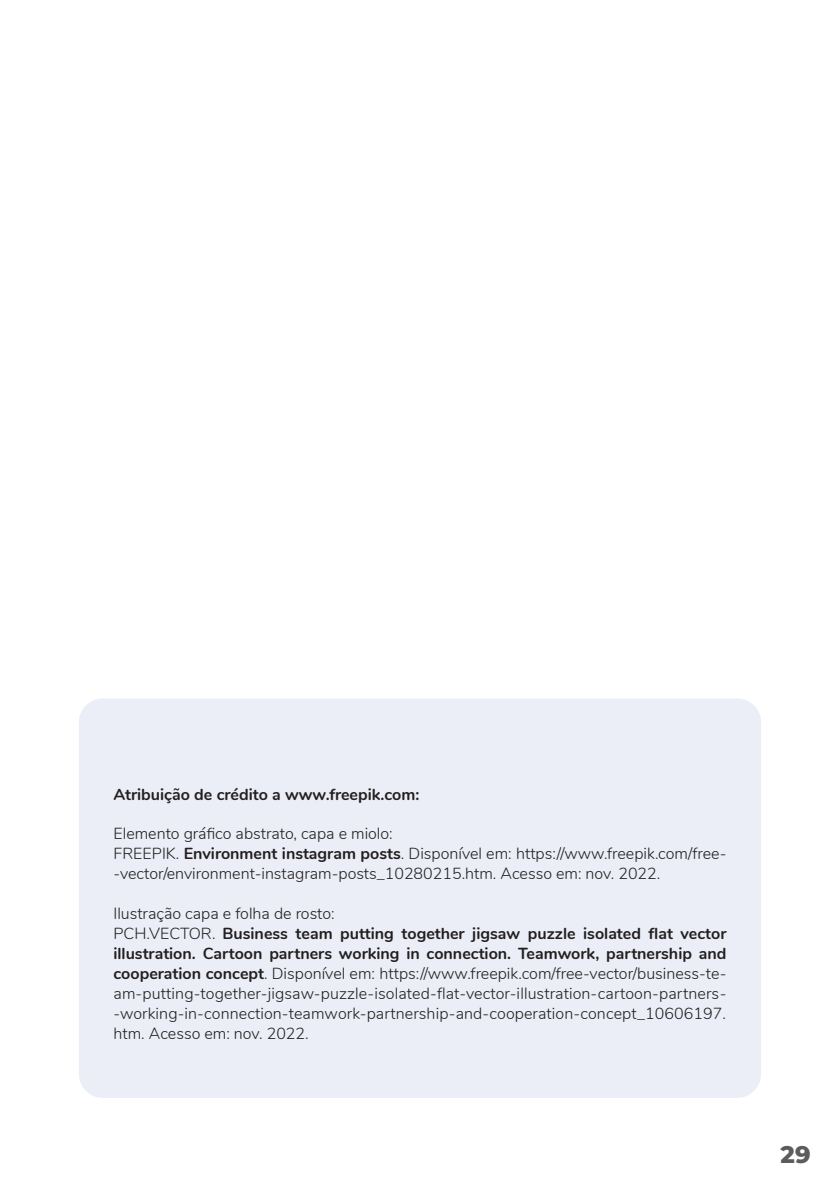
<style>
.page{position:relative;width:840px;height:1191px;background:#fff}
.page>*{position:absolute;margin:0;border:0;box-sizing:border-box;transform-origin:0 0}
.t1{font:800 24px "Montserrat";color:#5c5c5f}
.t2{font:300 16px/20px "Nunito";color:#231f20}
.t3{font:700 16px "Nunito";color:#231f20}
.s1{font-weight:700}
</style>
<div class="page">
<div style="left:79px;top:698px;width:681px;height:399px;background:#ebeef7;border-radius:24px"></div>
<p class="t3" style="left:113px;top:782px;width:307px">Atribuição de crédito a www.freepik.com:</p>
<p class="t2" style="left:113px;top:823px;width:280px">Elemento gráfico abstrato, capa e miolo:</p>
<p class="t2" style="left:113px;top:843px;width:614px">FREEPIK. <span class="s1">Environment instagram posts</span>. Disponível em: https://www.freepik.com/free--vector/environment-instagram-posts_10280215.htm. Acesso em: nov. 2022.</p>
<p class="t2" style="left:113px;top:903px;width:223px">Ilustração capa e folha de rosto:</p>
<p class="t2" style="left:113px;top:923px;width:614px;text-align:justify">PCH.VECTOR. <span class="s1">Business team putting together jigsaw puzzle isolated flat vector illustration. Cartoon partners working in connection. Teamwork, partnership and cooperation concept</span>. Disponível em: https://www.freepik.com/free-vector/business-te&shy;am-putting-together-jigsaw-puzzle-isolated-flat-vector-illustration-cartoon-partners--working-in-connection-teamwork-partnership-and-cooperation-concept_10606197. htm. Acesso em: nov. 2022.</p>
<h1 class="t1" style="left:780px;top:1136px;width:31px">29</h1>
</div>
